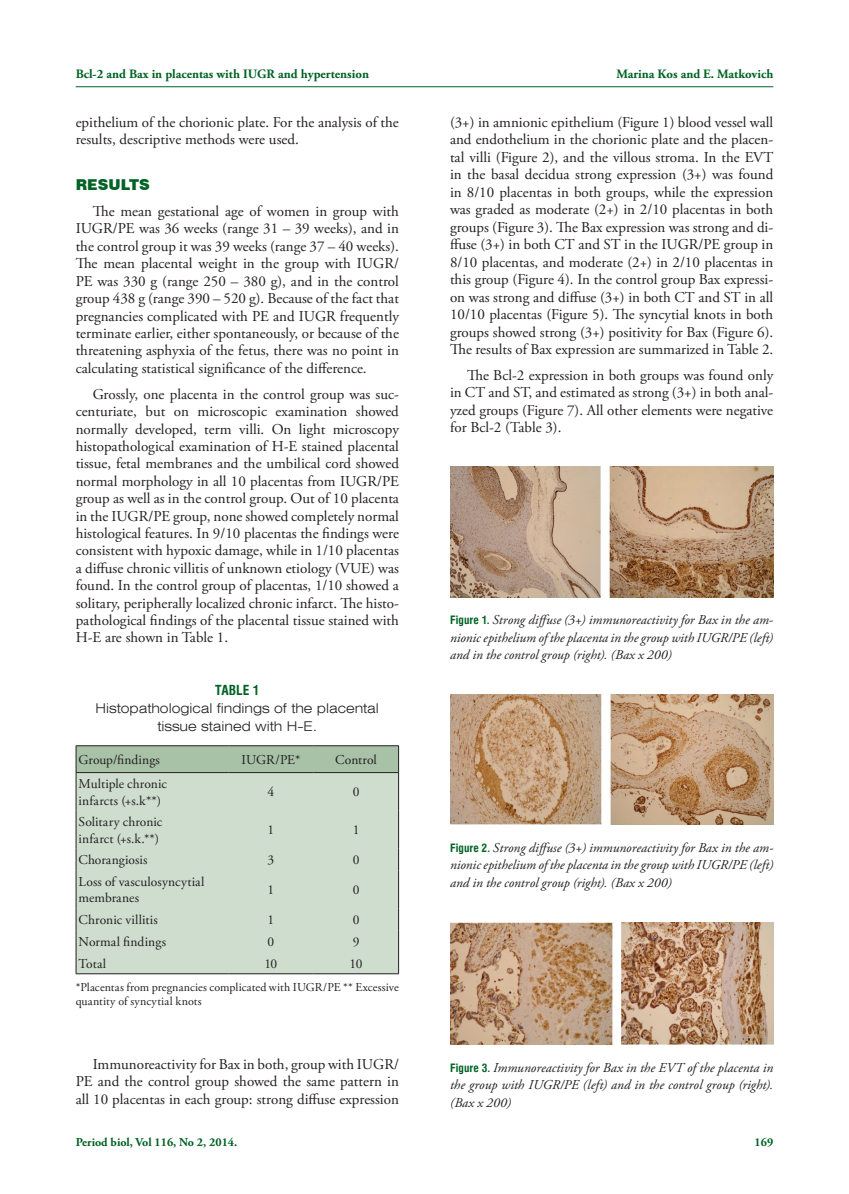
<style>
.page{position:relative;width:849px;height:1194px;background:#fff}
.page>*{position:absolute;margin:0;border:0;box-sizing:border-box;transform-origin:0 0}
.t1{font:15px/17.4px "Adobe Garamond Pro";color:#231f20;text-align:justify}
.t2{font:900 15px "Swiss 721 BT";color:#006224}
.t3{font:italic 13.5px/17.4px "Adobe Garamond Pro";color:#231f20;text-align:justify}
.t4{font:13.5px/16.2px "Adobe Garamond Pro";letter-spacing:.01em;color:#231f20}
.t5{font:300 expanded 13.5px/18px "Swiss 721 BT";color:#231f20;text-align:center}
.t6{font:700 condensed 13.5px "Swiss 721 BT";color:#006224}
.t7{font:700 12.75px "Adobe Garamond Pro";color:#006224}
.t8{font:12px/14.4px "Adobe Garamond Pro";letter-spacing:.01em;color:#231f20}
.t9{font:700 12px "Adobe Garamond Pro";color:#006224}
.s1{font-family:"Swiss 721 BT";font-weight:700;font-style:normal;font-stretch:condensed;font-size:11.25px;color:#006224}
</style>
<div class="page">
<hr style="left:76px;top:86px;width:697px;height:1px;background:#006224">
<div style="left:77px;top:773px;width:321px;height:200px;background:#ceddce"></div>
<hr style="left:76px;top:772px;width:1px;height:38px;background:#231f20">
<hr style="left:398px;top:772px;width:1px;height:38px;background:#231f20">
<hr style="left:76px;top:810px;width:1px;height:38px;background:#231f20">
<hr style="left:398px;top:810px;width:1px;height:38px;background:#231f20">
<svg style="left:76px;top:848px;width:1px;height:22px"></svg>
<svg style="left:398px;top:848px;width:1px;height:22px"></svg>
<hr style="left:76px;top:870px;width:1px;height:38px;background:#231f20">
<hr style="left:398px;top:870px;width:1px;height:38px;background:#231f20">
<svg style="left:76px;top:908px;width:1px;height:65px"></svg>
<svg style="left:398px;top:908px;width:1px;height:65px"></svg>
<hr style="left:76px;top:973px;width:152px;height:1px;background:#231f20">
<hr style="left:228px;top:973px;width:85px;height:1px;background:#231f20">
<hr style="left:313px;top:973px;width:86px;height:1px;background:#231f20">
<svg style="left:76px;top:745px;width:323px;height:27px"></svg>
<hr style="left:76px;top:772px;width:152px;height:1px;background:#231f20">
<hr style="left:228px;top:772px;width:85px;height:1px;background:#231f20">
<hr style="left:313px;top:772px;width:86px;height:1px;background:#231f20">
<img style="left:450px;top:466px;width:323px;height:131px">
<img style="left:450px;top:694px;width:323px;height:130px">
<img style="left:450px;top:922px;width:323px;height:122px">
<p class="t7" style="left:76px;top:66px;width:295px">Bcl-2 and Bax in placentas with IUGR and hypertension</p>
<p class="t7" style="left:616px;top:66px;width:158px">Marina Kos and E. Matkovich</p>
<p class="t1" style="left:76px;top:114px;width:325px">epithelium of the chorionic plate. For the analysis of the results, descriptive methods were used.</p>
<p class="t2" style="left:76px;top:176px;width:65px">RESULTS</p>
<p class="t1" style="left:76px;top:203px;width:325px;text-indent:17px">The mean gestational age of women in group with IUGR/PE was 36 weeks (range 31 – 39 weeks), and in the control group it was 39 weeks (range 37 – 40 weeks).<br>The mean placental weight in the group with IUGR/ PE was 330 g (range 250 – 380 g), and in the control group 438 g (range 390 – 520 g). Because of the fact that pregnancies complicated with PE and IUGR frequently terminate earlier, either spontaneously, or because of the threatening asphyxia of the fetus, there was no point in calculating statistical significance of the difference.</p>
<p class="t1" style="left:76px;top:385px;width:325px;text-indent:17px">Grossly, one placenta in the control group was suc&shy;centuriate, but on microscopic examination showed normally developed, term villi. On light microscopy histopathological examination of H-E stained placental tissue, fetal membranes and the umbilical cord showed normal morphology in all 10 placentas from IUGR/PE group as well as in the control group. Out of 10 placenta in the IUGR/PE group, none showed completely normal histological features. In 9/10 placentas the findings were consistent with hypoxic damage, while in 1/10 placentas a diffuse chronic villitis of unknown etiology (VUE) was found. In the control group of placentas, 1/10 showed a solitary, peripherally localized chronic infarct. The histo&shy;pathological findings of the placental tissue stained with H-E are shown in Table 1.</p>
<p class="t6" style="left:215px;top:681px;width:46px">Table 1</p>
<p class="t5" style="left:96px;top:699px;width:285px">Histopathological findings of the placental tissue stained with H-E.</p>
<p class="t4" style="left:79px;top:752px;width:83px">Group/findings</p>
<p class="t4" style="left:241px;top:752px;width:60px">IUGR/PE*</p>
<p class="t4" style="left:335px;top:752px;width:43px">Control</p>
<p class="t4" style="left:79px;top:776px;width:90px">Multiple chronic infarcts (+s.k**)</p>
<p class="t4" style="left:267px;top:784px;width:8px">4</p>
<p class="t4" style="left:353px;top:784px;width:8px">0</p>
<p class="t4" style="left:79px;top:814px;width:85px">Solitary chronic infarct (+s.k.**)</p>
<p class="t4" style="left:267px;top:822px;width:8px">1</p>
<p class="t4" style="left:353px;top:822px;width:8px">1</p>
<p class="t4" style="left:79px;top:852px;width:70px">Chorangiosis</p>
<p class="t4" style="left:267px;top:852px;width:8px">3</p>
<p class="t4" style="left:353px;top:852px;width:8px">0</p>
<p class="t4" style="left:79px;top:874px;width:127px">Loss of vasculosyncytial membranes</p>
<p class="t4" style="left:267px;top:882px;width:8px">1</p>
<p class="t4" style="left:353px;top:882px;width:8px">0</p>
<p class="t4" style="left:79px;top:912px;width:81px">Chronic villitis</p>
<p class="t4" style="left:267px;top:912px;width:8px">1</p>
<p class="t4" style="left:353px;top:912px;width:8px">0</p>
<p class="t4" style="left:79px;top:933px;width:89px">Normal findings</p>
<p class="t4" style="left:267px;top:933px;width:8px">0</p>
<p class="t4" style="left:353px;top:933px;width:8px">9</p>
<p class="t4" style="left:79px;top:955px;width:29px">Total</p>
<p class="t4" style="left:264px;top:955px;width:14px">10</p>
<p class="t4" style="left:349px;top:955px;width:14px">10</p>
<p class="t8" style="left:76px;top:980px;width:325px">*Placentas from pregnancies complicated with IUGR/PE ** Excessive quantity of syncytial knots</p>
<p class="t1" style="left:76px;top:1055px;width:325px;text-indent:17px">Immunoreactivity for Bax in both, group with IUGR/ PE and the control group showed the same pattern in all 10 placentas in each group: strong diffuse expression</p>
<p class="t1" style="left:450px;top:114px;width:325px">(3+) in amnionic epithelium (Figure 1) blood vessel wall and endothelium in the chorionic plate and the placen&shy;tal villi (Figure 2), and the villous stroma. In the EVT in the basal decidua strong expression (3+) was found in 8/10 placentas in both groups, while the expression was graded as moderate (2+) in 2/10 placentas in both groups (Figure 3). The Bax expression was strong and di&shy;ffuse (3+) in both CT and ST in the IUGR/PE group in 8/10 placentas, and moderate (2+) in 2/10 placentas in this group (Figure 4). In the control group Bax expressi&shy;on was strong and diffuse (3+) in both CT and ST in all 10/10 placentas (Figure 5). The syncytial knots in both groups showed strong (3+) positivity for Bax (Figure 6).<br>The results of Bax expression are summarized in Table 2.</p>
<p class="t1" style="left:450px;top:367px;width:325px;text-indent:17px">The Bcl-2 expression in both groups was found only in CT and ST, and estimated as strong (3+) in both anal&shy;yzed groups (Figure 7). All other elements were negative for Bcl-2 (Table 3).</p>
<p class="t3" style="left:450px;top:611px;width:325px"><span class="s1">Figure 1.</span> Strong diffuse (3+) immunoreactivity for Bax in the am&shy;nionic epithelium of the placenta in the group with IUGR/PE (left) and in the control group (right). (Bax x 200)</p>
<p class="t3" style="left:450px;top:838px;width:325px"><span class="s1">Figure 2.</span> Strong diffuse (3+) immunoreactivity for Bax in the am&shy;nionic epithelium of the placenta in the group with IUGR/PE (left) and in the control group (right). (Bax x 200)</p>
<p class="t3" style="left:450px;top:1058px;width:325px"><span class="s1">Figure 3.</span> Immunoreactivity for Bax in the EVT of the placenta in the group with IUGR/PE (left) and in the control group (right). (Bax x 200)</p>
<p class="t9" style="left:76px;top:1134px;width:163px">Period biol, Vol 116, No 2, 2014.</p>
<p class="t9" style="left:754px;top:1134px;width:20px">169</p>
</div>
